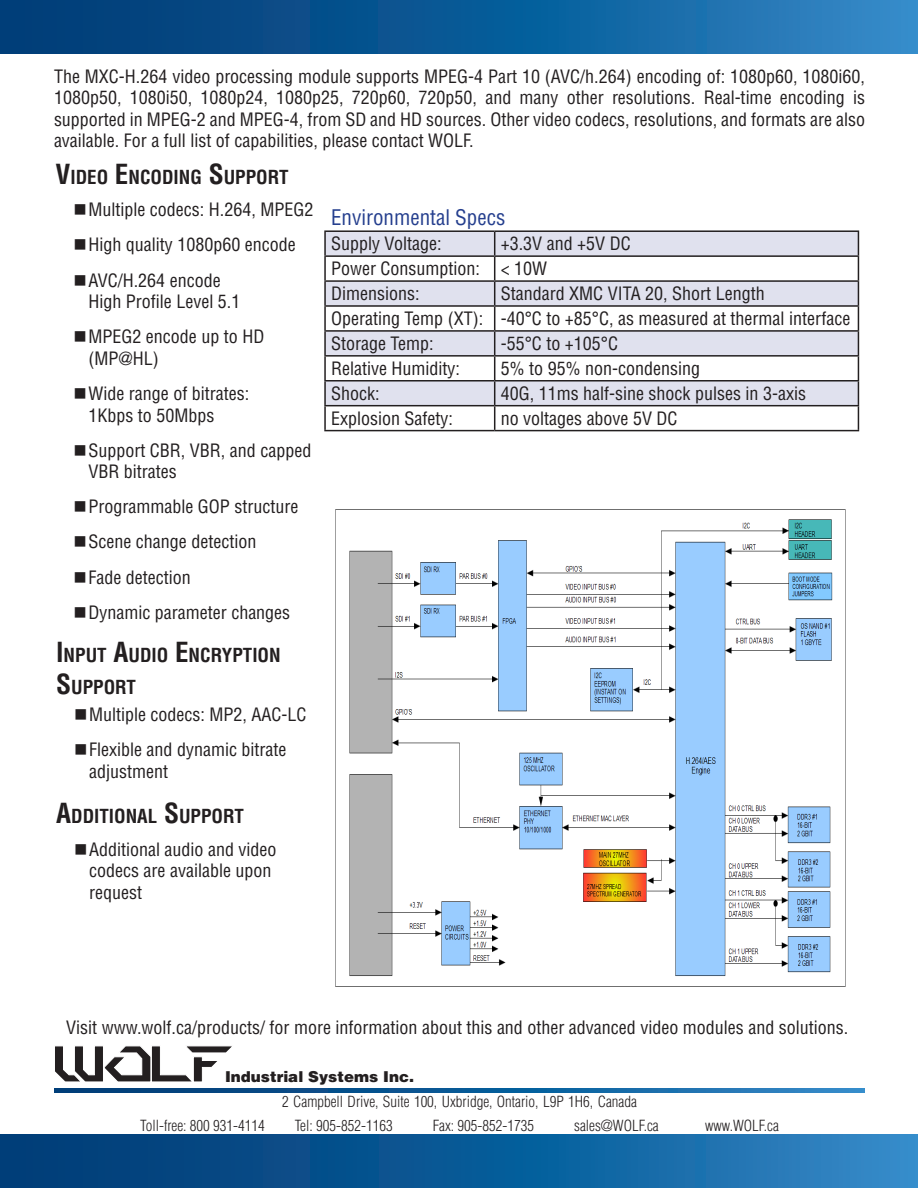
<style>
.page{position:relative;width:918px;height:1188px;background:#fff}
.page>*{position:absolute;margin:0;border:0;box-sizing:border-box;transform-origin:0 0}
.t1{font:condensed 21px "Helvetica LT Std";color:#253f8e}
.Heading{font:700 condensed 18.9px/32.4px "Helvetica LT Std";color:#231f20}
.Standard_Paragraph_T{font:condensed 18px/21.6px "Helvetica LT Std";color:#231f20}
.t2{font:300 condensed 15px "Helvetica LT Std";color:#231f20}
.t3{font:900 15px "Helvetica LT Std";color:#231f20}
.s1{font-size:27px}
</style>
<div class="page">
<svg style="left:0;top:1134px;width:918px;height:54px;background:#105d99"></svg>
<svg style="left:55px;top:1088px;width:809px;height:5px;background:#105d99"></svg>
<svg style="left:55px;top:1046px;width:177px;height:36px"></svg>
<svg style="left:0;top:0;width:918px;height:54px;background:#105d99"></svg>
<svg style="left:326px;top:232px;width:532px;height:173px;fill:#e0e1ee"></svg>
<hr style="left:324px;top:232px;width:2px;height:23px;background:#231f20">
<hr style="left:324px;top:255px;width:171px;height:2px;background:#231f20">
<hr style="left:324px;top:257px;width:2px;height:23px;background:#231f20">
<hr style="left:495px;top:255px;width:364px;height:2px;background:#231f20">
<hr style="left:324px;top:280px;width:171px;height:2px;background:#231f20">
<hr style="left:324px;top:282px;width:2px;height:23px;background:#231f20">
<hr style="left:495px;top:280px;width:364px;height:2px;background:#231f20">
<hr style="left:324px;top:305px;width:171px;height:2px;background:#231f20">
<hr style="left:324px;top:307px;width:2px;height:23px;background:#231f20">
<hr style="left:495px;top:305px;width:364px;height:2px;background:#231f20">
<hr style="left:324px;top:330px;width:171px;height:2px;background:#231f20">
<hr style="left:324px;top:332px;width:2px;height:23px;background:#231f20">
<hr style="left:495px;top:330px;width:364px;height:2px;background:#231f20">
<hr style="left:324px;top:355px;width:171px;height:2px;background:#231f20">
<hr style="left:324px;top:357px;width:2px;height:23px;background:#231f20">
<hr style="left:495px;top:355px;width:364px;height:2px;background:#231f20">
<hr style="left:324px;top:380px;width:171px;height:2px;background:#231f20">
<hr style="left:324px;top:382px;width:2px;height:23px;background:#231f20">
<hr style="left:495px;top:380px;width:364px;height:2px;background:#231f20">
<hr style="left:324px;top:405px;width:171px;height:1px;background:#231f20">
<hr style="left:324px;top:406px;width:2px;height:24px;background:#231f20">
<hr style="left:495px;top:405px;width:364px;height:1px;background:#231f20">
<svg style="left:494px;top:232px;width:1px;height:198px"></svg>
<svg style="left:858px;top:232px;width:1px;height:198px"></svg>
<hr style="left:324px;top:430px;width:171px;height:1px;background:#231f20">
<hr style="left:495px;top:430px;width:364px;height:1px;background:#231f20">
<hr style="left:324px;top:230px;width:171px;height:2px;background:#231f20">
<hr style="left:495px;top:230px;width:364px;height:2px;background:#231f20">
<img style="left:335px;top:509px;width:511px;height:478px">
<p class="Standard_Paragraph_T" style="left:54px;top:65px;width:813px;text-align:justify">The MXC-H.264 video processing module supports MPEG-4 Part 10 (AVC/h.264) encoding of: 1080p60, 1080i60, 1080p50, 1080i50, 1080p24, 1080p25, 720p60, 720p50, and many other resolutions. Real-time encoding is supported in MPEG-2 and MPEG-4, from SD and HD sources. Other video codecs, resolutions, and formats are also available. For a full list of capabilities, please contact WOLF.</p>
<p class="Heading" style="left:55px;top:161px;width:235px"><span class="s1">V</span>IDEO <span class="s1">E</span>NCODING <span class="s1">S</span>UPPORT</p>
<p class="Standard_Paragraph_T" style="left:88px;top:199px;width:226px">Multiple codecs: H.264, MPEG2</p>
<p class="Standard_Paragraph_T" style="left:88px;top:234px;width:209px">High quality 1080p60 encode</p>
<p class="Standard_Paragraph_T" style="left:88px;top:269px;width:153px">AVC/H.264 encode<br>High Profile Level 5.1</p>
<p class="Standard_Paragraph_T" style="left:88px;top:326px;width:177px">MPEG2 encode up to HD (MP@HL)</p>
<p class="Standard_Paragraph_T" style="left:88px;top:382px;width:162px">Wide range of bitrates:<br>1Kbps to 50Mbps</p>
<p class="Standard_Paragraph_T" style="left:88px;top:439px;width:225px">Support CBR, VBR, and capped<br>VBR bitrates</p>
<p class="Standard_Paragraph_T" style="left:88px;top:496px;width:211px">Programmable GOP structure</p>
<p class="Standard_Paragraph_T" style="left:88px;top:531px;width:169px">Scene change detection</p>
<p class="Standard_Paragraph_T" style="left:88px;top:566px;width:104px">Fade detection</p>
<p class="Standard_Paragraph_T" style="left:88px;top:601px;width:203px">Dynamic parameter changes</p>
<p class="Heading" style="left:56px;top:638px;width:226px"><span class="s1">I</span> NPUT <span class="s1">A</span>UDIO <span class="s1">E</span>NCRYPTION<br><span class="s1">S</span>UPPORT</p>
<p class="Standard_Paragraph_T" style="left:89px;top:704px;width:219px">Multiple codecs: MP2, AAC-LC</p>
<p class="Standard_Paragraph_T" style="left:89px;top:739px;width:199px">Flexible and dynamic bitrate adjustment</p>
<p class="Heading" style="left:56px;top:800px;width:189px"><span class="s1">A</span>DDITIONAL <span class="s1">S</span>UPPORT</p>
<p class="Standard_Paragraph_T" style="left:89px;top:838px;width:189px">Additional audio and video codecs are available upon request</p>
<p class="t1" style="left:331px;top:204px;width:176px">Environmental Specs</p>
<p class="Standard_Paragraph_T" style="left:331px;top:233px;width:112px">Supply Voltage:</p>
<p class="Standard_Paragraph_T" style="left:501px;top:233px;width:132px">+3.3V and +5V DC</p>
<p class="Standard_Paragraph_T" style="left:331px;top:258px;width:151px">Power Consumption:</p>
<p class="Standard_Paragraph_T" style="left:501px;top:258px;width:48px">&lt; 10W</p>
<p class="Standard_Paragraph_T" style="left:331px;top:283px;width:90px">Dimensions:</p>
<p class="Standard_Paragraph_T" style="left:501px;top:283px;width:266px">Standard XMC VITA 20, Short Length</p>
<p class="Standard_Paragraph_T" style="left:331px;top:307px;width:154px">Operating Temp (XT):</p>
<p class="Standard_Paragraph_T" style="left:501px;top:307px;width:351px">-40°C to +85°C, as measured at thermal interface</p>
<p class="Standard_Paragraph_T" style="left:331px;top:332px;width:104px">Storage Temp:</p>
<p class="Standard_Paragraph_T" style="left:501px;top:332px;width:119px">-55°C to +105°C</p>
<p class="Standard_Paragraph_T" style="left:331px;top:357px;width:130px">Relative Humidity:</p>
<p class="Standard_Paragraph_T" style="left:501px;top:357px;width:201px">5% to 95% non-condensing</p>
<p class="Standard_Paragraph_T" style="left:331px;top:382px;width:50px">Shock:</p>
<p class="Standard_Paragraph_T" style="left:501px;top:382px;width:307px">40G, 11ms half-sine shock pulses in 3-axis</p>
<p class="Standard_Paragraph_T" style="left:331px;top:407px;width:123px">Explosion Safety:</p>
<p class="Standard_Paragraph_T" style="left:501px;top:407px;width:178px">no voltages above 5V DC</p>
<p class="Standard_Paragraph_T" style="left:66px;top:1017px;width:784px">Visit www.wolf.ca/products/ for more information about this and other advanced video modules and solutions.</p>
<p class="t3" style="left:225px;top:1066px;width:191px">Industrial Systems Inc.</p>
<p class="t2" style="left:282px;top:1092px;width:356px">2 Campbell Drive, Suite 100, Uxbridge, Ontario, L9P 1H6, Canada</p>
<p class="t2" style="left:140px;top:1116px;width:126px">Toll-free: 800 931-4114</p>
<p class="t2" style="left:295px;top:1116px;width:99px">Tel: 905-852-1163</p>
<p class="t2" style="left:433px;top:1116px;width:103px">Fax: 905-852-1735</p>
<p class="t2" style="left:574px;top:1116px;width:86px">sales@WOLF.ca</p>
<p class="t2" style="left:705px;top:1116px;width:75px">www.WOLF.ca</p>
</div>
